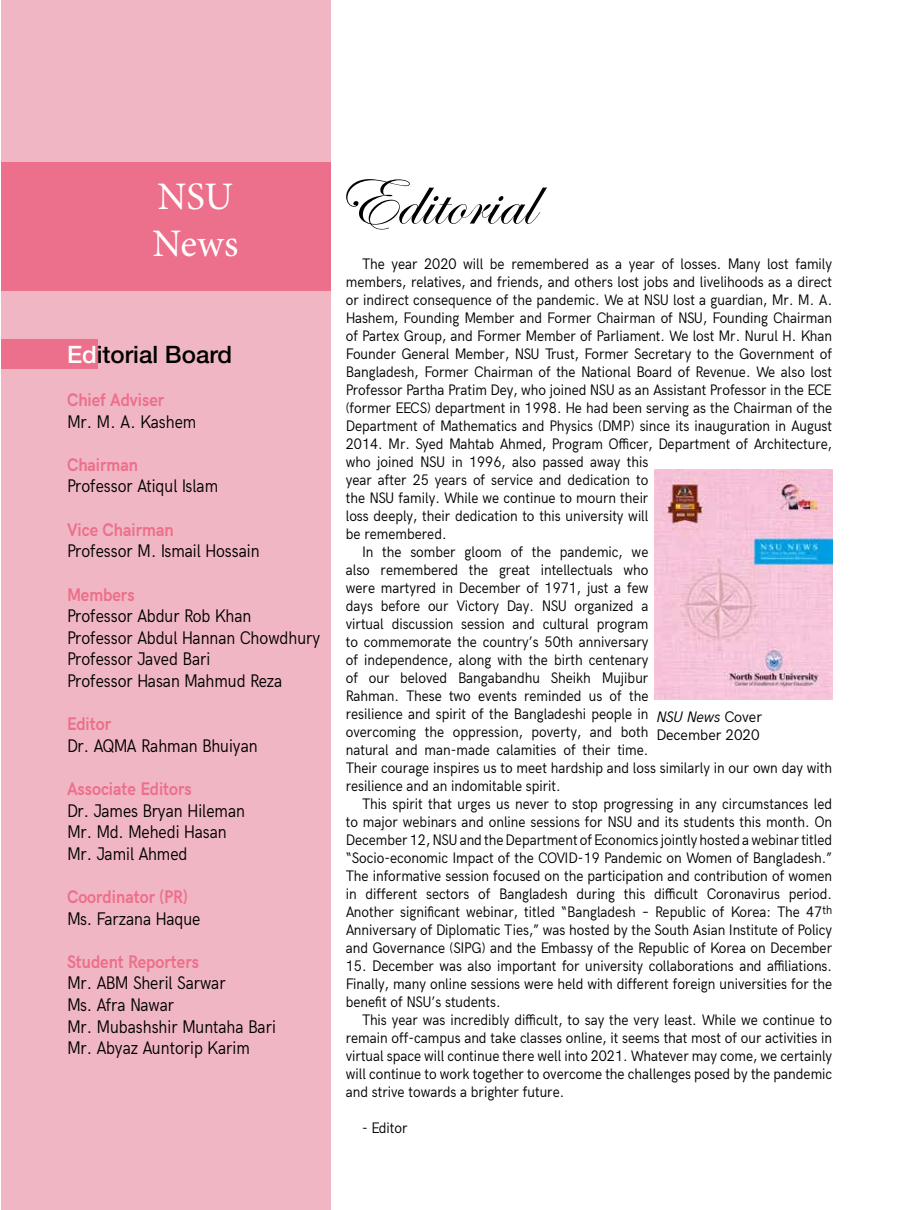
<style>
.page{position:relative;width:897px;height:1210px;background:#fff}
.page>*{position:absolute;margin:0;border:0;box-sizing:border-box;transform-origin:0 0}
.t1{font:72px "Edwardian Script ITC";color:#000}
.t2{font:39px/46.8px "Minion Pro";color:#fff}
.t3{font:500 24px "Helvetica Neue LT Std";color:#000}
.t4{font:18px/21.6px "Acari Sans";color:#000;scale:.9 1}
.t5{font:700 18px "Acari Sans";color:#ec6f8b;scale:.9 1}
.t6{font:15px/18px "Acari Sans";color:#000;text-align:justify;scale:.93 1}
.t7{font:15px/18px "Acari Sans";color:#000}
.s1{color:#fff}
.s2{font-style:italic}
</style>
<div class="page">
<div style="left:1px;top:0;width:329px;height:1209px;background:#f1b6c4"></div>
<div style="left:1px;top:162px;width:329px;height:129px;background:#ec6f8b"></div>
<img style="left:654px;top:470px;width:178px;height:229px">
<div style="left:1px;top:339px;width:96px;height:30px;background:#ec6f8b"></div>
<h2 class="t2" style="left:152px;top:173px;width:87px">NSU<br>News</h2>
<h1 class="t1" style="left:335px;top:162px;width:200px">Editorial</h1>
<p class="t6" style="left:362px;top:253px;width:507px">The year 2020 will be remembered as a year of losses. Many lost family</p>
<p class="t6" style="left:346px;top:271px;width:524px">members, relatives, and friends, and others lost jobs and livelihoods as a direct</p>
<p class="t6" style="left:346px;top:289px;width:524px">or indirect consequence of the pandemic. We at NSU lost a guardian, Mr. M. A.</p>
<p class="t6" style="left:346px;top:307px;width:524px">Hashem, Founding Member and Former Chairman of NSU, Founding Chairman</p>
<p class="t6" style="left:346px;top:325px;width:524px">of Partex Group, and Former Member of Parliament. We lost Mr. Nurul H. Khan</p>
<p class="t6" style="left:346px;top:343px;width:524px">Founder General Member, NSU Trust, Former Secretary to the Government of</p>
<p class="t6" style="left:346px;top:361px;width:524px">Bangladesh, Former Chairman of the National Board of Revenue. We also lost</p>
<p class="t6" style="left:346px;top:379px;width:524px">Professor Partha Pratim Dey, who joined NSU as an Assistant Professor in the ECE</p>
<p class="t6" style="left:346px;top:397px;width:524px">(former EECS) department in 1998. He had been serving as the Chairman of the</p>
<p class="t6" style="left:346px;top:415px;width:524px">Department of Mathematics and Physics (DMP) since its inauguration in August</p>
<p class="t6" style="left:346px;top:433px;width:524px">2014. Mr. Syed Mahtab Ahmed, Program Officer, Department of Architecture,</p>
<p class="t6" style="left:346px;top:451px;width:327px">who joined NSU in 1996, also passed away this</p>
<p class="t6" style="left:346px;top:469px;width:327px">year after 25 years of service and dedication to</p>
<p class="t6" style="left:346px;top:487px;width:327px">the NSU family. While we continue to mourn their</p>
<p class="t6" style="left:346px;top:505px;width:327px">loss deeply, their dedication to this university will</p>
<p class="t6" style="left:346px;top:523px;width:110px">be remembered.</p>
<p class="t6" style="left:362px;top:541px;width:309px">In the somber gloom of the pandemic, we</p>
<p class="t6" style="left:346px;top:559px;width:327px">also remembered the great intellectuals who</p>
<p class="t6" style="left:346px;top:577px;width:327px">were martyred in December of 1971, just a few</p>
<p class="t6" style="left:346px;top:595px;width:327px">days before our Victory Day. NSU organized a</p>
<p class="t6" style="left:346px;top:613px;width:327px">virtual discussion session and cultural program</p>
<p class="t6" style="left:346px;top:631px;width:327px">to commemorate the country’s 50th anniversary</p>
<p class="t6" style="left:346px;top:649px;width:327px">of independence, along with the birth centenary</p>
<p class="t6" style="left:346px;top:667px;width:327px">of our beloved Bangabandhu Sheikh Mujibur</p>
<p class="t6" style="left:346px;top:685px;width:327px">Rahman. These two events reminded us of the</p>
<p class="t6" style="left:346px;top:703px;width:327px">resilience and spirit of the Bangladeshi people in</p>
<p class="t6" style="left:346px;top:721px;width:327px">overcoming the oppression, poverty, and both</p>
<p class="t6" style="left:346px;top:739px;width:327px">natural and man-made calamities of their time.</p>
<p class="t6" style="left:346px;top:757px;width:524px">Their courage inspires us to meet hardship and loss similarly in our own day with</p>
<p class="t6" style="left:346px;top:775px;width:232px">resilience and an indomitable spirit.</p>
<p class="t6" style="left:362px;top:793px;width:507px">This spirit that urges us never to stop progressing in any circumstances led</p>
<p class="t6" style="left:346px;top:811px;width:524px">to major webinars and online sessions for NSU and its students this month. On</p>
<p class="t6" style="left:346px;top:829px;width:524px">December 12, NSU and the Department of Economics jointly hosted a webinar titled</p>
<p class="t6" style="left:346px;top:847px;width:524px">“Socio-economic Impact of the COVID-19 Pandemic on Women of Bangladesh.”</p>
<p class="t6" style="left:346px;top:865px;width:524px">The informative session focused on the participation and contribution of women</p>
<p class="t6" style="left:346px;top:883px;width:524px">in different sectors of Bangladesh during this difficult Coronavirus period.</p>
<p class="t6" style="left:346px;top:901px;width:524px">Another significant webinar, titled “Bangladesh – Republic of Korea: The 47<sup>th</sup></p>
<p class="t6" style="left:346px;top:919px;width:524px">Anniversary of Diplomatic Ties,” was hosted by the South Asian Institute of Policy</p>
<p class="t6" style="left:346px;top:937px;width:524px">and Governance (SIPG) and the Embassy of the Republic of Korea on December</p>
<p class="t6" style="left:346px;top:955px;width:524px">15. December was also important for university collaborations and affiliations.<br>Finally, many online sessions were held with different foreign universities for the benefit of NSU’s students.</p>
<p class="t6" style="left:346px;top:1009px;width:524px;text-indent:16px">This year was incredibly difficult, to say the very least. While we continue to remain off-campus and take classes online, it seems that most of our activities in virtual space will continue there well into 2021. Whatever may come, we certainly will continue to work together to overcome the challenges posed by the pandemic and strive towards a brighter future.</p>
<p class="t6" style="left:362px;top:1117px;width:50px">- Editor</p>
<h3 class="t3" style="left:67px;top:340px;width:166px"><span class="s1">Ed</span>itorial Board</h3>
<p class="t5" style="left:67px;top:386px;width:109px">Chief Adviser</p>
<p class="t4" style="left:67px;top:409px;width:145px">Mr. M. A. Kashem</p>
<p class="t5" style="left:67px;top:451px;width:80px">Chairman</p>
<p class="t4" style="left:67px;top:474px;width:169px">Professor Atiqul Islam</p>
<p class="t5" style="left:67px;top:516px;width:120px">Vice Chairman</p>
<p class="t4" style="left:67px;top:539px;width:215px">Professor M. Ismail Hossain</p>
<p class="t5" style="left:67px;top:581px;width:77px">Members</p>
<p class="t4" style="left:67px;top:604px;width:283px">Professor Abdur Rob Khan<br>Professor Abdul Hannan Chowdhury<br>Professor Javed Bari<br>Professor Hasan Mahmud Reza</p>
<p class="t5" style="left:67px;top:710px;width:51px">Editor</p>
<p class="t4" style="left:67px;top:733px;width:213px">Dr. AQMA Rahman Bhuiyan</p>
<p class="t5" style="left:67px;top:775px;width:140px">Associate Editors</p>
<p class="t4" style="left:67px;top:798px;width:199px">Dr. James Bryan Hileman<br>Mr. Md. Mehedi Hasan<br>Mr. Jamil Ahmed</p>
<p class="t5" style="left:67px;top:883px;width:135px">Coordinator (PR)</p>
<p class="t4" style="left:67px;top:906px;width:150px">Ms. Farzana Haque</p>
<p class="t5" style="left:67px;top:948px;width:148px">Student Reporters</p>
<p class="t4" style="left:67px;top:971px;width:233px">Mr. ABM Sheril Sarwar<br>Ms. Afra Nawar<br>Mr. Mubashshir Muntaha Bari<br>Mr. Abyaz Auntorip Karim</p>
<p class="t7" style="left:656px;top:707px;width:107px"><span class="s2">NSU News</span> Cover<br>December 2020</p>
</div>
